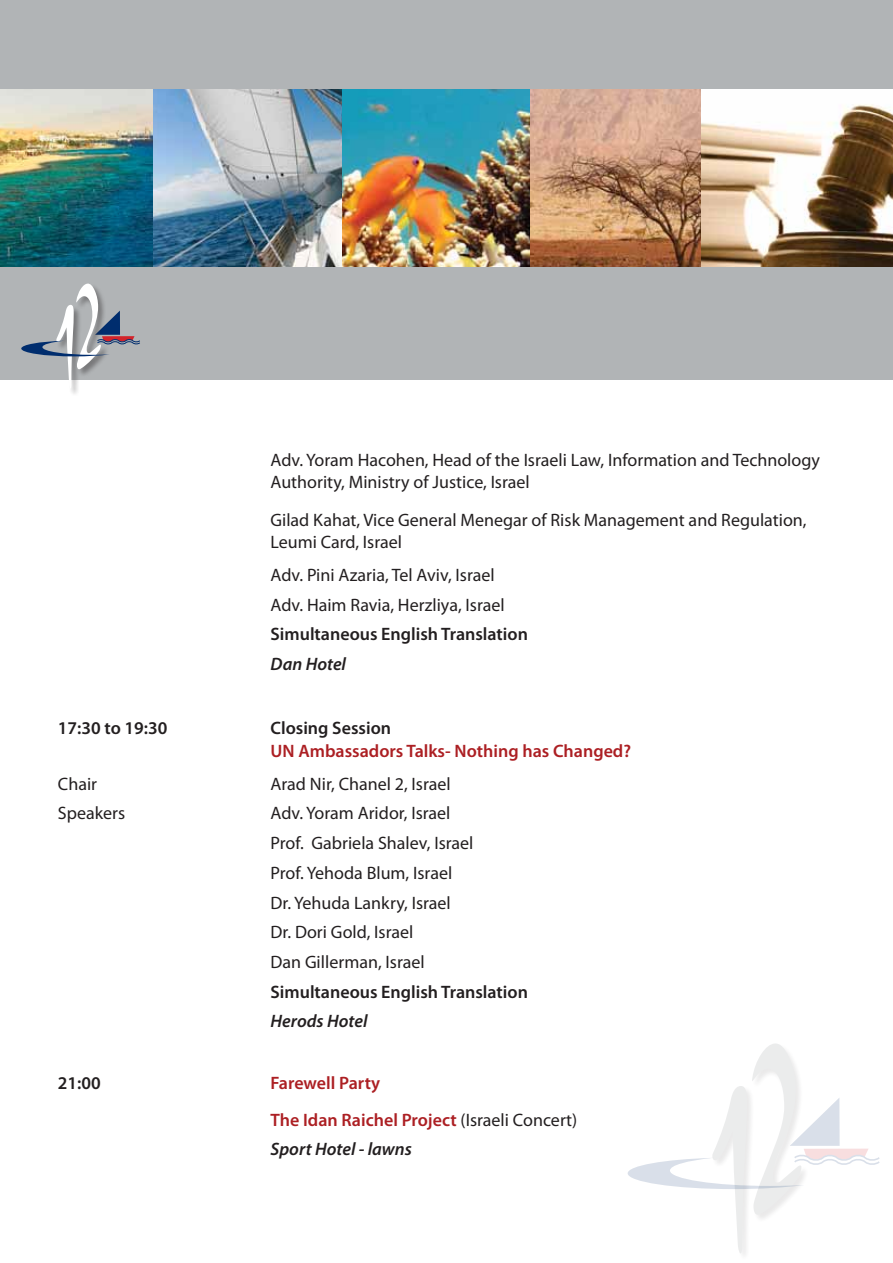
<style>
.page{position:relative;width:893px;height:1263px;background:#fff}
.page>*{position:absolute;margin:0;border:0;box-sizing:border-box;transform-origin:0 0}
.t1{font:218.7px "Fb Alaska";color:#fff;scale:.46 1}
.t2{font:18px/29.7px "Myriad Pro";color:#231f20}
.t3{font:600 18px "Myriad Pro";color:#231f20}
.t4{font:600 18px/36.2px "Myriad Pro";color:#ac1f23}
.t5{font:italic 600 18px "Myriad Pro";color:#231f20}
.s1{font-weight:400;color:#231f20}
</style>
<div class="page">
<div style="left:752px;top:1043px;width:58px;height:180px;background:#231f20;opacity:.4"></div>
<div style="left:712px;top:1086px;width:44px;height:176px;background:#231f20;opacity:.4"></div>
<svg style="left:628px;top:1097px;width:252px;height:92px"></svg>
<div style="left:0;top:0;width:893px;height:379px;background:#b1b4b6"></div>
<img style="left:0;top:89px;width:153px;height:177px">
<img style="left:153px;top:89px;width:189px;height:177px">
<img style="left:529px;top:89px;width:173px;height:177px">
<img style="left:342px;top:89px;width:187px;height:177px">
<img style="left:702px;top:89px;width:191px;height:177px">
<div style="left:57px;top:305px;width:26px;height:92px;background:#231f20;opacity:.4"></div>
<div style="left:76px;top:283px;width:34px;height:95px;background:#231f20;opacity:.4"></div>
<svg style="left:21px;top:311px;width:119px;height:45px"></svg>
<h1 class="t1" style="left:54px;top:187px;width:106px">12</h1>
<p class="t2" style="left:271px;top:449px;width:551px;line-height:21.6px">Adv. Yoram Hacohen, Head of the Israeli Law, Information and Technology<br>Authority, Ministry of Justice, Israel</p>
<p class="t2" style="left:271px;top:509px;width:538px;line-height:21.6px">Gilad Kahat, Vice General Menegar of Risk Management and Regulation,<br>Leumi Card, Israel</p>
<p class="t2" style="left:271px;top:560px;width:236px">Adv. Pini Azaria, Tel Aviv, Israel<br>Adv. Haim Ravia, Herzliya, Israel</p>
<p class="t3" style="left:271px;top:623px;width:259px">Simultaneous English Translation</p>
<p class="t5" style="left:271px;top:653px;width:77px">Dan Hotel</p>
<p class="t3" style="left:58px;top:717px;width:111px">17:30 to 19:30</p>
<p class="t3" style="left:271px;top:717px;width:122px">Closing Session</p>
<p class="t4" style="left:271px;top:732px;width:362px">UN Ambassadors Talks- Nothing has Changed?</p>
<p class="t2" style="left:58px;top:768px;width:41px">Chair</p>
<p class="t2" style="left:271px;top:768px;width:182px">Arad Nir, Chanel 2, Israel</p>
<p class="t2" style="left:58px;top:798px;width:69px">Speakers</p>
<p class="t2" style="left:271px;top:798px;width:204px">Adv. Yoram Aridor, Israel<br>Prof. Gabriela Shalev, Israel<br>Prof. Yehoda Blum, Israel<br>Dr. Yehuda Lankry, Israel<br>Dr. Dori Gold, Israel<br>Dan Gillerman, Israel</p>
<p class="t3" style="left:271px;top:980px;width:259px">Simultaneous English Translation</p>
<p class="t5" style="left:271px;top:1010px;width:98px">Herods Hotel</p>
<p class="t3" style="left:58px;top:1072px;width:44px">21:00</p>
<p class="t4" style="left:271px;top:1065px;width:308px">Farewell Party<br>The Idan Raichel Project <span class="s1">(Israeli Concert)</span></p>
<p class="t5" style="left:271px;top:1138px;width:143px">Sport Hotel - lawns</p>
</div>
